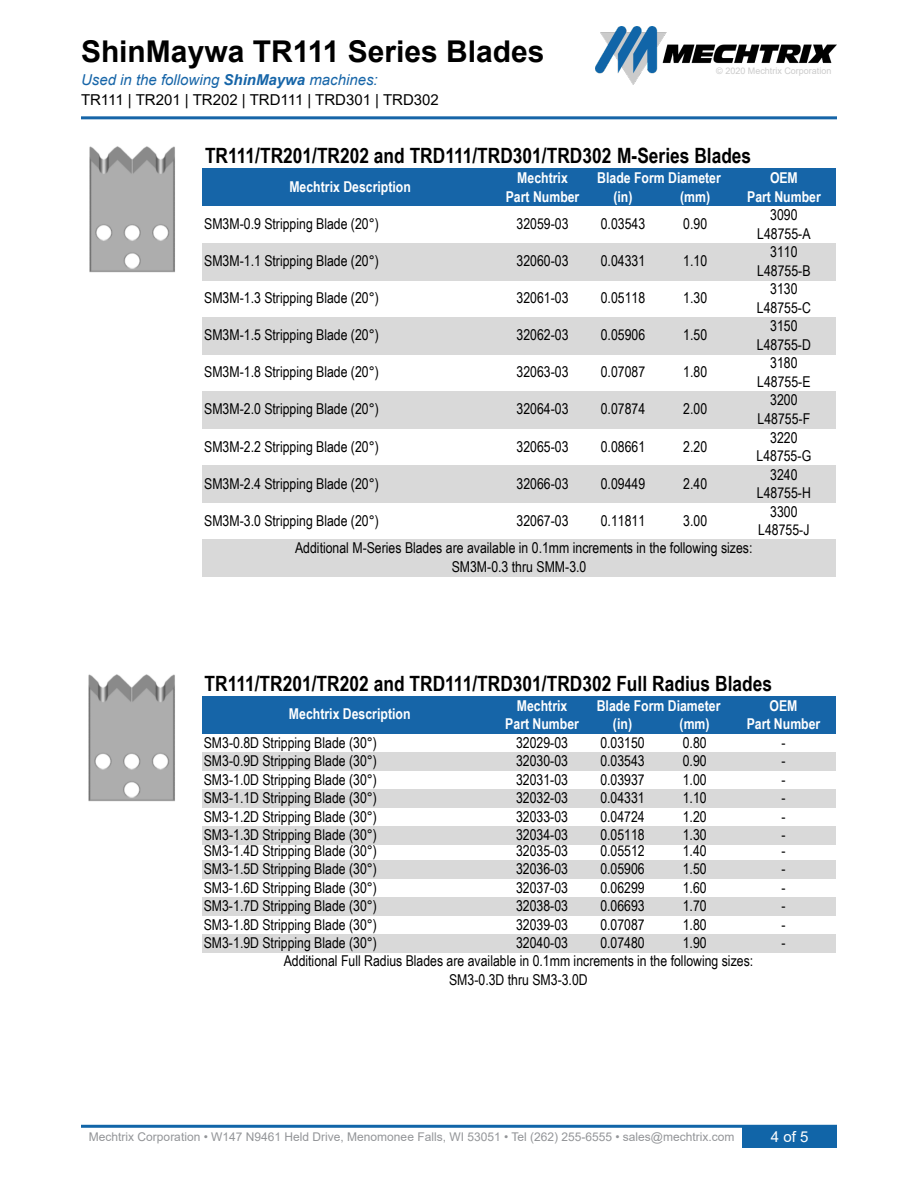
<style>
.page{position:relative;width:918px;height:1188px;background:#fff}
.page>*{position:absolute;margin:0;border:0;box-sizing:border-box;transform-origin:0 0}
.t1{font:700 30px "Arial";color:#000}
.t2{font:700 21px "Arial Narrow";color:#000}
.t3{font:15px/18.6px "Arial Narrow";color:#000;text-align:center}
.t4{font:700 15px "Arial Narrow";color:#fff}
.t5{font:15px/20px "Arial";color:#000}
.t6{font:15px "Arial";color:#fff}
.t7{font:12px "Arial";color:#939598}
.t8{font:9px "Arial";color:#cbcbcb}
.s1{font-style:italic;color:#1665a8}
.s2{font-weight:700;font-style:italic;color:#1665a8}
</style>
<div class="page">
<img style="left:596px;top:26px;width:241px;height:59px">
<hr style="left:81px;top:116px;width:756px;height:3px;background:#1665a8">
<div style="left:742px;top:1125px;width:95px;height:23px;background:#1165a8"></div>
<hr style="left:81px;top:1125px;width:756px;height:3px;background:#1165a8">
<div style="left:202px;top:169px;width:634px;height:37px;background:#1665a8"></div>
<div style="left:202px;top:243px;width:634px;height:37px;background:#d9d9d9"></div>
<div style="left:202px;top:317px;width:634px;height:37px;background:#d9d9d9"></div>
<div style="left:202px;top:391px;width:634px;height:38px;background:#d9d9d9"></div>
<div style="left:202px;top:465px;width:634px;height:38px;background:#d9d9d9"></div>
<div style="left:202px;top:540px;width:634px;height:37px;background:#d9d9d9"></div>
<div style="left:202px;top:696px;width:634px;height:38px;background:#1665a8"></div>
<div style="left:202px;top:752px;width:634px;height:19px;background:#d9d9d9"></div>
<div style="left:202px;top:789px;width:634px;height:19px;background:#d9d9d9"></div>
<div style="left:202px;top:826px;width:634px;height:19px;background:#d9d9d9"></div>
<img style="left:89px;top:146px;width:86px;height:127px">
<img style="left:88px;top:674px;width:87px;height:128px">
<div style="left:202px;top:860px;width:634px;height:19px;background:#d9d9d9"></div>
<div style="left:202px;top:897px;width:634px;height:19px;background:#d9d9d9"></div>
<div style="left:202px;top:934px;width:634px;height:19px;background:#d9d9d9"></div>
<h1 class="t1" style="left:81px;top:40px;width:465px">ShinMaywa TR111 Series Blades</h1>
<p class="t5" style="left:81px;top:71px;width:359px"><span class="s1">Used in the following</span> <span class="s2">ShinMaywa</span> <span class="s1">machines:<br></span>TR111 | TR201 | TR202 | TRD111 | TRD301 | TRD302</p>
<p class="t8" style="left:716px;top:67px;width:117px">© 2020 Mechtrix Corporation</p>
<h2 class="t2" style="left:205px;top:148px;width:548px">TR111/TR201/TR202 and TRD111/TRD301/TRD302 M-Series Blades</h2>
<p class="t4" style="left:517px;top:172px;width:52px">Mechtrix</p>
<p class="t4" style="left:770px;top:172px;width:29px">OEM</p>
<p class="t4" style="left:506px;top:191px;width:75px">Part Number</p>
<p class="t4" style="left:613px;top:191px;width:21px">(in)</p>
<p class="t4" style="left:680px;top:191px;width:32px">(mm)</p>
<p class="t4" style="left:747px;top:191px;width:75px">Part Number</p>
<p class="t3" style="left:757px;top:207px;width:56px">3090<br>L48755-A<br>3110<br>L48755-B<br>3130<br>L48755-C<br>3150<br>L48755-D<br>3180<br>L48755-E<br>3200<br>L48755-F<br>3220<br>L48755-G<br>3240<br>L48755-H<br>3300<br>L48755-J</p>
<p class="t4" style="left:597px;top:172px;width:125px">Blade Form Diameter</p>
<p class="t4" style="left:289px;top:181px;width:123px">Mechtrix Description</p>
<p class="t3" style="left:204px;top:216px;width:176px">SM3M-0.9 Stripping Blade (20°)</p>
<p class="t3" style="left:517px;top:216px;width:53px">32059-03</p>
<p class="t3" style="left:601px;top:216px;width:46px">0.03543</p>
<p class="t3" style="left:683px;top:216px;width:25px">0.90</p>
<p class="t3" style="left:601px;top:253px;width:46px">0.04331</p>
<p class="t3" style="left:683px;top:253px;width:25px">1.10</p>
<p class="t3" style="left:601px;top:290px;width:46px">0.05118</p>
<p class="t3" style="left:683px;top:290px;width:25px">1.30</p>
<p class="t3" style="left:204px;top:253px;width:176px">SM3M-1.1 Stripping Blade (20°)</p>
<p class="t3" style="left:204px;top:290px;width:176px">SM3M-1.3 Stripping Blade (20°)</p>
<p class="t3" style="left:204px;top:327px;width:176px">SM3M-1.5 Stripping Blade (20°)</p>
<p class="t3" style="left:517px;top:253px;width:53px">32060-03</p>
<p class="t3" style="left:517px;top:290px;width:53px">32061-03</p>
<p class="t3" style="left:517px;top:327px;width:53px">32062-03</p>
<p class="t3" style="left:517px;top:364px;width:53px">32063-03</p>
<p class="t3" style="left:517px;top:401px;width:53px">32064-03</p>
<p class="t3" style="left:601px;top:327px;width:46px">0.05906</p>
<p class="t3" style="left:683px;top:327px;width:25px">1.50</p>
<p class="t3" style="left:601px;top:364px;width:46px">0.07087</p>
<p class="t3" style="left:683px;top:364px;width:25px">1.80</p>
<p class="t3" style="left:601px;top:401px;width:46px">0.07874</p>
<p class="t3" style="left:683px;top:401px;width:25px">2.00</p>
<p class="t3" style="left:204px;top:364px;width:176px">SM3M-1.8 Stripping Blade (20°)</p>
<p class="t3" style="left:204px;top:401px;width:176px">SM3M-2.0 Stripping Blade (20°)</p>
<p class="t3" style="left:204px;top:438px;width:176px">SM3M-2.2 Stripping Blade (20°)</p>
<p class="t3" style="left:204px;top:475px;width:176px">SM3M-2.4 Stripping Blade (20°)</p>
<p class="t3" style="left:204px;top:513px;width:176px">SM3M-3.0 Stripping Blade (20°)</p>
<p class="t3" style="left:517px;top:438px;width:53px">32065-03</p>
<p class="t3" style="left:517px;top:475px;width:53px">32066-03</p>
<p class="t3" style="left:517px;top:513px;width:53px">32067-03</p>
<p class="t3" style="left:601px;top:438px;width:46px">0.08661</p>
<p class="t3" style="left:683px;top:438px;width:25px">2.20</p>
<p class="t3" style="left:601px;top:475px;width:46px">0.09449</p>
<p class="t3" style="left:683px;top:475px;width:25px">2.40</p>
<p class="t3" style="left:601px;top:513px;width:46px">0.11811</p>
<p class="t3" style="left:683px;top:513px;width:25px">3.00</p>
<p class="t3" style="left:452px;top:540px;width:302px;text-align:left;text-indent:-157px">Additional M-Series Blades are available in 0.1mm increments in the following sizes:<br>SM3M-0.3 thru SMM-3.0</p>
<h2 class="t2" style="left:205px;top:675px;width:569px">TR111/TR201/TR202 and TRD111/TRD301/TRD302 Full Radius Blades</h2>
<p class="t4" style="left:517px;top:700px;width:52px">Mechtrix</p>
<p class="t4" style="left:770px;top:700px;width:29px">OEM</p>
<p class="t4" style="left:505px;top:718px;width:75px">Part Number</p>
<p class="t4" style="left:613px;top:718px;width:21px">(in)</p>
<p class="t4" style="left:680px;top:718px;width:32px">(mm)</p>
<p class="t4" style="left:747px;top:718px;width:75px">Part Number</p>
<p class="t3" style="left:204px;top:735px;width:175px">SM3-0.8D Stripping Blade (30°)</p>
<p class="t3" style="left:516px;top:735px;width:53px">32029-03</p>
<p class="t3" style="left:600px;top:735px;width:46px">0.03150</p>
<p class="t3" style="left:683px;top:735px;width:25px">0.80</p>
<p class="t3" style="left:781px;top:735px;width:6px">-</p>
<p class="t3" style="left:204px;top:753px;width:175px">SM3-0.9D Stripping Blade (30°)</p>
<p class="t3" style="left:516px;top:753px;width:53px">32030-03</p>
<p class="t3" style="left:600px;top:753px;width:46px">0.03543</p>
<p class="t3" style="left:683px;top:753px;width:25px">0.90</p>
<p class="t3" style="left:781px;top:753px;width:6px">-</p>
<p class="t3" style="left:204px;top:772px;width:175px">SM3-1.0D Stripping Blade (30°)</p>
<p class="t3" style="left:516px;top:772px;width:53px">32031-03</p>
<p class="t3" style="left:600px;top:772px;width:46px">0.03937</p>
<p class="t3" style="left:683px;top:772px;width:25px">1.00</p>
<p class="t3" style="left:781px;top:772px;width:6px">-</p>
<p class="t3" style="left:204px;top:790px;width:175px">SM3-1.1D Stripping Blade (30°)</p>
<p class="t3" style="left:516px;top:790px;width:53px">32032-03</p>
<p class="t3" style="left:600px;top:790px;width:46px">0.04331</p>
<p class="t3" style="left:683px;top:790px;width:25px">1.10</p>
<p class="t3" style="left:781px;top:790px;width:6px">-</p>
<p class="t3" style="left:204px;top:809px;width:175px">SM3-1.2D Stripping Blade (30°)</p>
<p class="t3" style="left:516px;top:809px;width:53px">32033-03</p>
<p class="t3" style="left:600px;top:809px;width:46px">0.04724</p>
<p class="t3" style="left:683px;top:809px;width:25px">1.20</p>
<p class="t3" style="left:781px;top:809px;width:6px">-</p>
<p class="t3" style="left:204px;top:827px;width:175px">SM3-1.3D Stripping Blade (30°)</p>
<p class="t3" style="left:516px;top:827px;width:53px">32034-03</p>
<p class="t3" style="left:600px;top:827px;width:46px">0.05118</p>
<p class="t3" style="left:683px;top:827px;width:25px">1.30</p>
<p class="t3" style="left:781px;top:827px;width:6px">-</p>
<p class="t4" style="left:597px;top:700px;width:125px">Blade Form Diameter</p>
<p class="t4" style="left:289px;top:709px;width:123px">Mechtrix Description</p>
<p class="t3" style="left:204px;top:842px;width:175px">SM3-1.4D Stripping Blade (30°)</p>
<p class="t3" style="left:516px;top:842px;width:53px">32035-03</p>
<p class="t3" style="left:600px;top:842px;width:46px">0.05512</p>
<p class="t3" style="left:683px;top:842px;width:25px">1.40</p>
<p class="t3" style="left:781px;top:842px;width:6px">-</p>
<p class="t3" style="left:204px;top:861px;width:175px">SM3-1.5D Stripping Blade (30°)</p>
<p class="t3" style="left:516px;top:861px;width:53px">32036-03</p>
<p class="t3" style="left:600px;top:861px;width:46px">0.05906</p>
<p class="t3" style="left:683px;top:861px;width:25px">1.50</p>
<p class="t3" style="left:781px;top:861px;width:6px">-</p>
<p class="t3" style="left:204px;top:879px;width:175px">SM3-1.6D Stripping Blade (30°)</p>
<p class="t3" style="left:516px;top:879px;width:53px">32037-03</p>
<p class="t3" style="left:600px;top:879px;width:46px">0.06299</p>
<p class="t3" style="left:683px;top:879px;width:25px">1.60</p>
<p class="t3" style="left:781px;top:879px;width:6px">-</p>
<p class="t3" style="left:204px;top:898px;width:175px">SM3-1.7D Stripping Blade (30°)</p>
<p class="t3" style="left:516px;top:898px;width:53px">32038-03</p>
<p class="t3" style="left:600px;top:898px;width:46px">0.06693</p>
<p class="t3" style="left:683px;top:898px;width:25px">1.70</p>
<p class="t3" style="left:781px;top:898px;width:6px">-</p>
<p class="t3" style="left:204px;top:917px;width:175px">SM3-1.8D Stripping Blade (30°)</p>
<p class="t3" style="left:516px;top:917px;width:53px">32039-03</p>
<p class="t3" style="left:600px;top:917px;width:46px">0.07087</p>
<p class="t3" style="left:683px;top:917px;width:25px">1.80</p>
<p class="t3" style="left:781px;top:917px;width:6px">-</p>
<p class="t3" style="left:204px;top:935px;width:175px">SM3-1.9D Stripping Blade (30°)</p>
<p class="t3" style="left:516px;top:935px;width:53px">32040-03</p>
<p class="t3" style="left:600px;top:935px;width:46px">0.07480</p>
<p class="t3" style="left:683px;top:935px;width:25px">1.90</p>
<p class="t3" style="left:781px;top:935px;width:6px">-</p>
<p class="t3" style="left:284px;top:953px;width:471px">Additional Full Radius Blades are available in 0.1mm increments in the following sizes:<br>SM3-0.3D thru SM3-3.0D</p>
<p class="t7" style="left:89px;top:1132px;width:647px">Mechtrix Corporation • W147 N9461 Held Drive, Menomonee Falls, WI 53051 • Tel (262) 255-6555 • sales@mechtrix.com</p>
<p class="t6" style="left:771px;top:1131px;width:39px">4of5</p>
</div>
